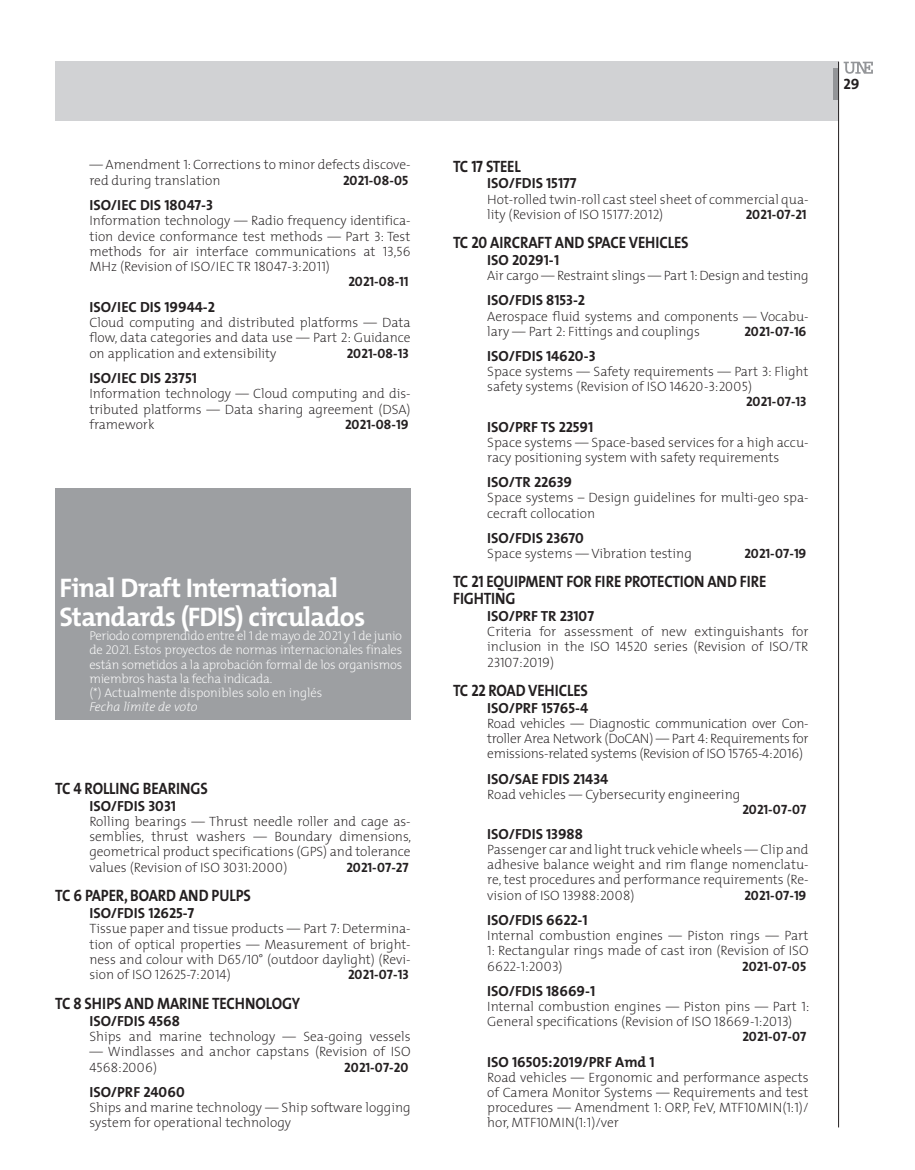
<style>
.page{position:relative;width:915px;height:1170px;background:#fff}
.page>*{position:absolute;margin:0;border:0;box-sizing:border-box;transform-origin:0 0}
.t1{font:700 27px/28.5px "The Mix AENOR";letter-spacing:-.03em;color:#fff}
.t2{font:700 16.5px "The Mix AENOR";letter-spacing:-.01em;color:#231f20;scale:.9 1}
.t3{font:700 15px "The Mix AENOR";color:#231f20}
.t4{font:700 14.7px "The Mix AENOR";color:#231f20}
.t5{font:200 13.5px/15.1px "The Mix";color:#231f20;text-align:justify}
.t6{font:700 13.5px "The Mix AENOR";color:#231f20}
.t7{font:200 12.75px/14.2px "The Mix";letter-spacing:-.02em;color:#fff}
.t8{font:italic 200 12.75px "The Mix";color:#fff}
</style>
<div class="page">
<div style="left:55px;top:62px;width:783px;height:59px;background:#d1d2d4"></div>
<div style="left:833px;top:68px;width:5px;height:31px;background:#939598"></div>
<hr style="left:838px;top:62px;width:1px;height:1065px;background:#231f20">
<svg style="left:843px;top:62px;width:29px;height:12px"></svg>
<div style="left:55px;top:488px;width:355px;height:231px;background:#9d9fa2"></div>
<p class="t5" style="left:89px;top:157px;width:323px">— Amendment 1: Corrections to minor defects discove&shy;red during translation</p>
<p class="t6" style="left:343px;top:169px;width:67px">2021-08-05</p>
<p class="t4" style="left:89px;top:193px;width:125px">ISO/I EC DIS 18047-3</p>
<p class="t5" style="left:89px;top:212px;width:323px">Information technology — Radio frequency identifica&shy;tion device conformance test methods — Part 3: Test methods for air interface communications at 13,56<br>MHz (Revision of ISO/IEC TR 18047-3:2011)</p>
<p class="t6" style="left:348px;top:270px;width:62px">2021-08-11</p>
<p class="t4" style="left:89px;top:294px;width:127px">ISO/I EC DIS 19944-2</p>
<p class="t5" style="left:89px;top:314px;width:323px">Cloud computing and distributed platforms — Data flow, data categories and data use — Part 2: Guidance on application and extensibility</p>
<p class="t6" style="left:346px;top:342px;width:63px">2021-08-13</p>
<p class="t4" style="left:89px;top:365px;width:109px">ISO/I EC DIS 23751</p>
<p class="t5" style="left:89px;top:385px;width:323px">Information technology — Cloud computing and dis&shy;tributed platforms — Data sharing agreement (DSA) framework</p>
<p class="t6" style="left:345px;top:413px;width:65px">2021-08-19</p>
<h1 class="t1" style="left:60px;top:573px;width:307px">FINAL DRAFT INTERNATIONAL<br>STANDARDS (FDIS) CIRCULADOS</h1>
<p class="t7" style="left:89px;top:628px;width:314px">Periodo comprendido entre el 1 de mayo de 2021 y 1 de junio de 2021. Estos proyectos de normas internacionales finales están sometidos a la aprobación formal de los organismos miembros hasta la fecha indicada.<br>(*) Actualmente disponibles solo en inglés</p>
<p class="t8" style="left:89px;top:696px;width:110px">Fecha límite de voto</p>
<p class="t2" style="left:55px;top:774px;width:51px">TC 4 ROLLING</p>
<p class="t2" style="left:143px;top:774px;width:10px">BEARINGS</p>
<p class="t4" style="left:89px;top:793px;width:88px">ISO/FDIS 3031</p>
<p class="t5" style="left:89px;top:813px;width:323px">Rolling bearings — Thrust needle roller and cage as&shy;semblies, thrust washers — Boundary dimensions, geometrical product specifications (GPS) and tolerance values (Revision of ISO 3031:2000)</p>
<p class="t6" style="left:346px;top:855px;width:64px">2021-07-27</p>
<p class="t2" style="left:55px;top:881px;width:51px">TC 6 PAPER</p>
<p class="t2" style="left:124px;top:881px;width:39px">, BOARD</p>
<p class="t2" style="left:179px;top:881px;width:12px">AND</p>
<p class="t2" style="left:211px;top:881px;width:29px">PULPS</p>
<p class="t4" style="left:89px;top:900px;width:106px">ISO/FDIS 12625-7</p>
<p class="t5" style="left:89px;top:920px;width:323px">Tissue paper and tissue products — Part 7: Determina&shy;tion of optical properties — Measurement of bright&shy;ness and colour with D65/10° (outdoor daylight) (Revi&shy;sion of ISO 12625-7:2014)</p>
<p class="t6" style="left:348px;top:963px;width:62px">2021-07-13</p>
<p class="t2" style="left:55px;top:989px;width:50px">TC 8 SHIPS</p>
<p class="t2" style="left:124px;top:989px;width:47px">AN D MARINE</p>
<p class="t2" style="left:212px;top:989px;width:11px">TECHNOLOGY</p>
<p class="t4" style="left:89px;top:1008px;width:92px">ISO/FDIS 4568</p>
<p class="t5" style="left:89px;top:1028px;width:323px">Ships and marine technology — Sea-going vessels</p>
<p class="t5" style="left:89px;top:1043px;width:323px">— Windlasses and anchor capstans (Revision of ISO<br>4568:2006)</p>
<p class="t6" style="left:344px;top:1055px;width:66px">2021-07-20</p>
<p class="t4" style="left:89px;top:1079px;width:97px">ISO/PRF 24060</p>
<p class="t5" style="left:89px;top:1099px;width:323px">Ships and marine technology — Ship software logging system for operational technology</p>
<p class="t2" style="left:453px;top:152px;width:53px">TC 17 STEEL</p>
<p class="t4" style="left:487px;top:171px;width:91px">ISO/FDIS 15177</p>
<p class="t5" style="left:487px;top:191px;width:323px">Hot-rolled twin-roll cast steel sheet of commercial qua&shy;lity (Revision of ISO 15177:2012)</p>
<p class="t6" style="left:745px;top:203px;width:62px">2021-07-21</p>
<p class="t2" style="left:453px;top:229px;width:66px">TC 20 AIRCRAFT</p>
<p class="t2" style="left:554px;top:229px;width:12px">AND</p>
<p class="t2" style="left:587px;top:229px;width:10px">SPACE</p>
<p class="t2" style="left:628px;top:229px;width:43px">VEHICLES</p>
<p class="t4" style="left:487px;top:247px;width:73px">ISO 20291-1</p>
<p class="t5" style="left:487px;top:267px;width:323px">Air cargo — Restraint slings — Part 1: Design and testing</p>
<p class="t4" style="left:487px;top:288px;width:99px">ISO/FDIS 8153-2</p>
<p class="t5" style="left:487px;top:308px;width:323px">Aerospace fluid systems and components — Vocabu&shy;lary — Part 2: Fittings and couplings</p>
<p class="t6" style="left:744px;top:320px;width:64px">2021-07-16</p>
<p class="t4" style="left:487px;top:343px;width:110px">ISO/FDIS 14620-3</p>
<p class="t5" style="left:487px;top:363px;width:322px">Space systems — Safety requirements — Part 3: Flight safety systems (Revision of ISO 14620-3:2005)</p>
<p class="t6" style="left:745px;top:390px;width:62px">2021-07-13</p>
<p class="t4" style="left:487px;top:414px;width:107px">ISO/PRF TS 22591</p>
<p class="t5" style="left:487px;top:434px;width:323px">Space systems — Space-based services for a high accu&shy;racy positioning system with safety requirements</p>
<p class="t4" style="left:487px;top:470px;width:86px">ISO/TR 22639</p>
<p class="t5" style="left:487px;top:489px;width:323px">Space systems – Design guidelines for multi-geo spa&shy;cecraft collocation</p>
<p class="t4" style="left:487px;top:525px;width:98px">ISO/FDIS 23670</p>
<p class="t5" style="left:487px;top:545px;width:206px">Space systems — Vibration testing</p>
<p class="t6" style="left:744px;top:542px;width:64px">2021-07-19</p>
<p class="t2" style="left:453px;top:568px;width:83px">TC 21 EQUIPMENT</p>
<p class="t2" style="left:566px;top:568px;width:103px">FOR FIRE PROTECT</p>
<p class="t2" style="left:679px;top:568px;width:43px">ION AND</p>
<p class="t2" style="left:739px;top:568px;width:21px">FIRE</p>
<p class="t2" style="left:453px;top:584px;width:17px">FIGHTING</p>
<p class="t4" style="left:487px;top:603px;width:108px">ISO/PRF TR 23107</p>
<p class="t5" style="left:487px;top:623px;width:323px">Criteria for assessment of new extinguishants for inclusion in the ISO 14520 series (Revision of ISO/TR 23107:2019)</p>
<p class="t2" style="left:453px;top:676px;width:127px">TC 22 ROAD VEH ICLES</p>
<p class="t4" style="left:487px;top:695px;width:102px">ISO/PRF 15765-4</p>
<p class="t5" style="left:487px;top:715px;width:323px">Road vehicles — Diagnostic communication over Con&shy;troller Area Network (DoCAN) — Part 4: Requirements for emissions-related systems (Revision of ISO 15765-4:2016)</p>
<p class="t4" style="left:487px;top:766px;width:122px">ISO/SAE FDIS 21434</p>
<p class="t5" style="left:487px;top:786px;width:254px">Road vehicles — Cybersecurity engineering</p>
<p class="t6" style="left:742px;top:797px;width:66px">2021-07-07</p>
<p class="t4" style="left:487px;top:821px;width:97px">ISO/FDIS 13988</p>
<p class="t5" style="left:487px;top:841px;width:323px">Passenger car and light truck vehicle wheels — Clip and adhesive balance weight and rim flange nomenclatu&shy;re, test procedures and performance requirements (Re&shy;vision of ISO 13988:2008)</p>
<p class="t6" style="left:744px;top:883px;width:64px">2021-07-19</p>
<p class="t4" style="left:487px;top:907px;width:102px">ISO/FDIS 6622-1</p>
<p class="t5" style="left:487px;top:927px;width:322px">Internal combustion engines — Piston rings — Part 1: Rectangular rings made of cast iron (Revision of ISO 6622-1:2003)</p>
<p class="t6" style="left:742px;top:954px;width:66px">2021-07-05</p>
<p class="t4" style="left:487px;top:978px;width:109px">ISO/FDIS 18669-1</p>
<p class="t5" style="left:487px;top:998px;width:323px">Internal combustion engines — Piston pins — Part 1:<br>General specifications (Revision of ISO 18669-1:2013)</p>
<p class="t6" style="left:742px;top:1025px;width:66px">2021-07-07</p>
<p class="t4" style="left:487px;top:1049px;width:168px">ISO 16505:2019/PRF AMD 1</p>
<p class="t5" style="left:487px;top:1069px;width:323px">Road vehicles — Ergonomic and performance aspects of Camera Monitor Systems — Requirements and test procedures — Amendment 1: ORP, FeV, MTF10MIN(1:1)/ hor, MTF10MIN(1:1)/ver</p>
<p class="t3" style="left:843px;top:71px;width:17px">29</p>
</div>
